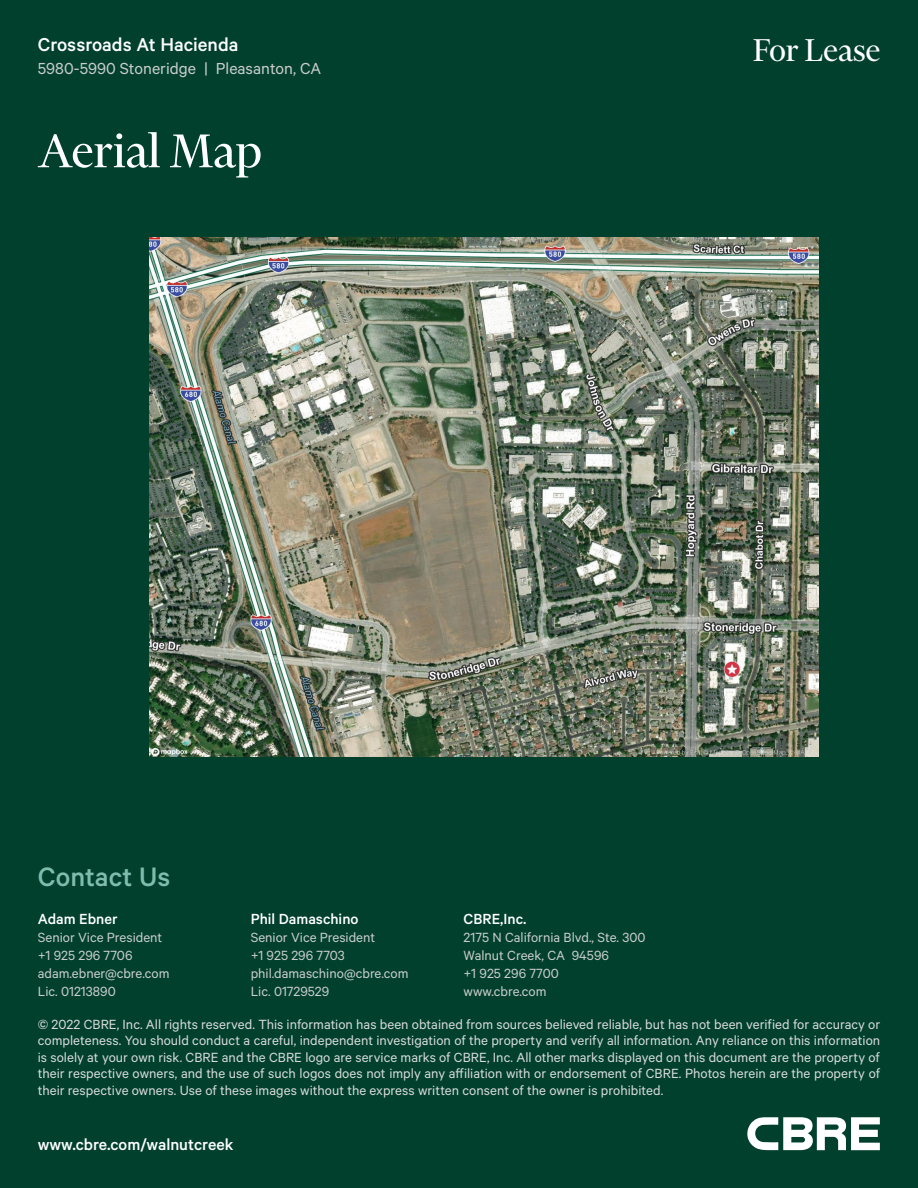
<style>
.page{position:relative;width:918px;height:1188px;background:#00402d}
.page>*{position:absolute;margin:0;border:0;box-sizing:border-box;transform-origin:0 0}
.t1{font:54px "Financier Display";color:#fff}
.t2{font:36px "Financier Display";color:#fff}
.t3{font:500 30px "Calibre";color:#80bcad}
.t4{font:500 21px "Calibre";color:#fff}
.t5{font:18px "Calibre";color:#cbcdca}
.t6{font:500 18px "Calibre";color:#fff}
.t7{font:500 16.5px "Calibre";color:#fff}
.t8{font:15px/16.5px "Calibre";color:#d9dad7;text-align:justify}
.t9{font:15px/18px "Calibre";color:#cbcdca}
</style>
<div class="page">
<svg style="left:747px;top:1117px;width:133px;height:33px"></svg>
<img style="left:149px;top:238px;width:669px;height:519px">
<h3 class="t4" style="left:38px;top:33px;width:202px">Crossroads At Hacienda</h3>
<p class="t5" style="left:38px;top:58px;width:285px">5980-5990 Stoneridge | Pleasanton, CA</p>
<h1 class="t1" style="left:38px;top:123px;width:225px">Aerial Map</h1>
<h2 class="t2" style="left:753px;top:32px;width:129px">For Lease</h2>
<h3 class="t3" style="left:38px;top:859px;width:134px">Contact Us</h3>
<p class="t7" style="left:38px;top:910px;width:81px">Adam Ebner</p>
<p class="t9" style="left:38px;top:928px;width:133px">Senior Vice President +1 925 296 7706 adam.ebner@cbre.com<br>Lic. 01213890</p>
<p class="t7" style="left:251px;top:910px;width:109px">Phil Damaschino</p>
<p class="t9" style="left:251px;top:928px;width:159px">Senior Vice President<br>+1 925 296 7703 phil.damaschino@cbre.com<br>Lic. 01729529</p>
<p class="t7" style="left:464px;top:910px;width:64px">CBRE,Inc.</p>
<p class="t9" style="left:464px;top:928px;width:183px">2175 N California Blvd., Ste. 300<br>Walnut Creek, CA 94596<br>+1 925 296 7700 www.cbre.com</p>
<p class="t8" style="left:38px;top:1016px;width:844px">© 2022 CBRE, Inc. All rights reserved. This information has been obtained from sources believed reliable, but has not been verified for accuracy or completeness. You should conduct a careful, independent investigation of the property and verify all information. Any reliance on this information is solely at your own risk. CBRE and the CBRE logo are service marks of CBRE, Inc. All other marks displayed on this document are the property of their respective owners, and the use of such logos does not imply any affiliation with or endorsement of CBRE. Photos herein are the property of their respective owners. Use of these images without the express written consent of the owner is prohibited.</p>
<p class="t6" style="left:38px;top:1134px;width:197px">www.cbre.com/walnutcreek</p>
</div>
